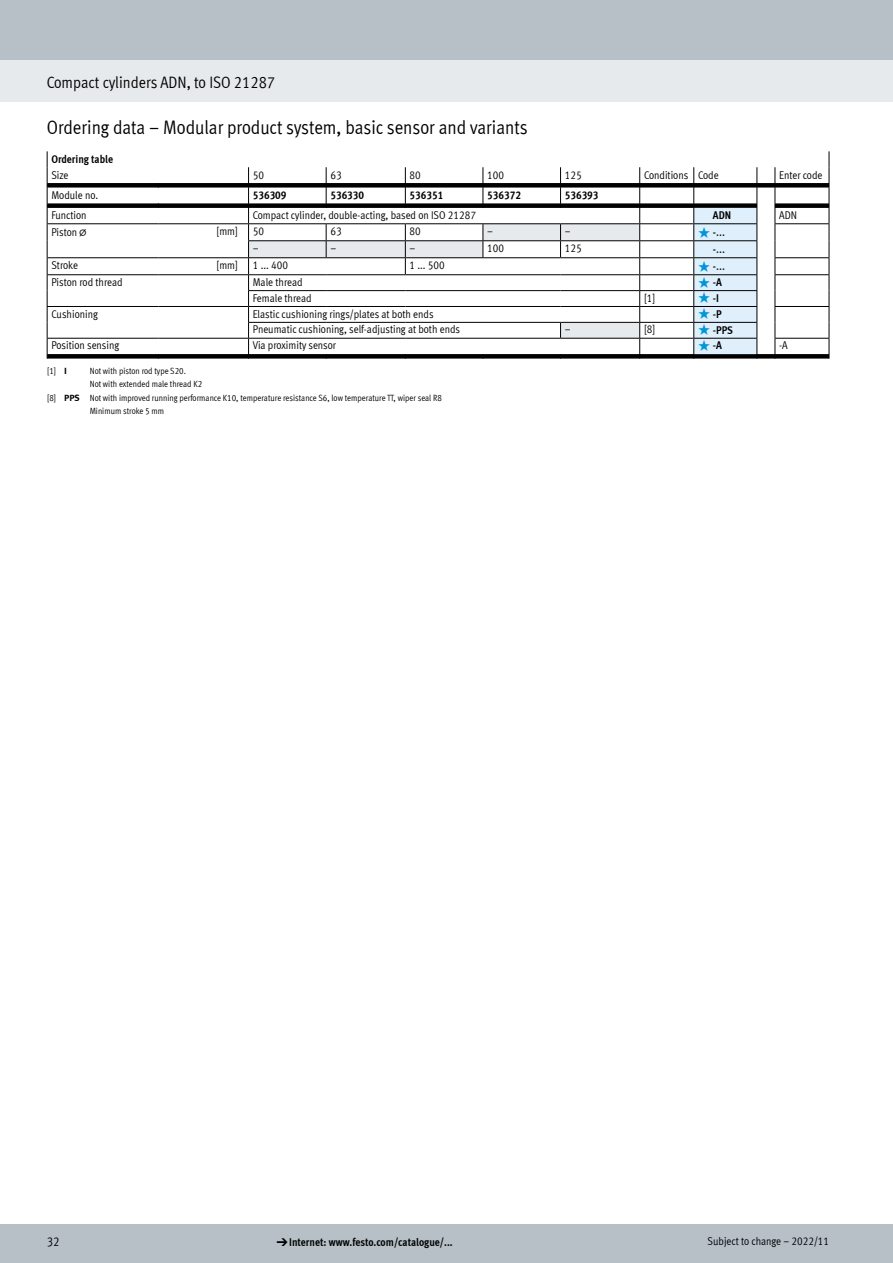
<style>
.page{position:relative;width:893px;height:1263px;background:#fff}
.page>*{position:absolute;margin:0;border:0;box-sizing:border-box;transform-origin:0 0}
.FES_title_section{font:19.5px "Meta Cond LF";color:#000}
.FES_title_family{font:16.5px "Meta Cond LF";color:#000}
.t1{font:12.75px "Meta Cond LF";color:#000}
.FES_tab_regular{font:11.25px "Meta Cond LF";color:#000}
.FES_tab_head_1{font:700 11.25px "Meta Cond LF";color:#000}
.FES_tab_head_2{font:11.25px "Meta Cond LF";color:#000}
.FES_type_code{font:700 11.25px "Meta Cond LF";color:#000}
.FES_type_code_in{font:11.25px "Meta Plus LF";color:#000}
.FES_type_code_head{font:11.25px "Meta Cond LF";color:#000}
.FES_type_code_in-2{font:700 11.25px "Meta Cond LF";color:#000}
.FES_tab_footnote{font:9px/13.5px "Meta Cond LF";color:#000}
.s1{font-family:"Meto Pict 182"}
.s2{font-family:"Meto Pict 182";color:#0095db}
.s3{font-family:"Meta Cond LF";font-weight:700}
.s4{font-family:"Meto Pict 182";font-weight:400;color:#0095db}
.s5{font-family:"Meta Plus LF";font-weight:700}
.s6{font-family:"Meto Pict 182";font-weight:400}
</style>
<div class="page">
<div style="left:0;top:1225px;width:893px;height:38px;background:#b6c0c6"></div>
<div style="left:0;top:60px;width:893px;height:42px;background:#e7eaec"></div>
<div style="left:0;top:0;width:893px;height:60px;background:#b6c0c6"></div>
<svg style="left:48px;top:183px;width:781px;height:176px"></svg>
<hr style="left:47px;top:223px;width:111px;height:1px;background:#000">
<hr style="left:158px;top:223px;width:91px;height:1px;background:#000">
<hr style="left:640px;top:223px;width:54px;height:1px;background:#000">
<hr style="left:775px;top:223px;width:54px;height:1px;background:#000">
<hr style="left:640px;top:240px;width:54px;height:1px;background:#000">
<hr style="left:47px;top:257px;width:111px;height:1px;background:#000">
<hr style="left:158px;top:257px;width:91px;height:1px;background:#000">
<hr style="left:640px;top:257px;width:54px;height:1px;background:#000">
<hr style="left:775px;top:257px;width:54px;height:1px;background:#000">
<hr style="left:47px;top:274px;width:111px;height:1px;background:#000">
<hr style="left:158px;top:274px;width:91px;height:1px;background:#000">
<hr style="left:640px;top:274px;width:54px;height:1px;background:#000">
<hr style="left:775px;top:274px;width:54px;height:1px;background:#000">
<hr style="left:640px;top:290px;width:54px;height:1px;background:#000">
<hr style="left:47px;top:306px;width:111px;height:1px;background:#000">
<hr style="left:158px;top:306px;width:91px;height:1px;background:#000">
<hr style="left:640px;top:306px;width:54px;height:1px;background:#000">
<hr style="left:775px;top:306px;width:54px;height:1px;background:#000">
<hr style="left:640px;top:322px;width:54px;height:1px;background:#000">
<hr style="left:47px;top:338px;width:111px;height:1px;background:#000">
<hr style="left:158px;top:338px;width:91px;height:1px;background:#000">
<hr style="left:640px;top:338px;width:54px;height:1px;background:#000">
<hr style="left:775px;top:338px;width:54px;height:1px;background:#000">
<svg style="left:47px;top:151px;width:1px;height:208px"></svg>
<svg style="left:248px;top:167px;width:392px;height:192px"></svg>
<svg style="left:693px;top:167px;width:65px;height:192px"></svg>
<svg style="left:775px;top:167px;width:1px;height:192px"></svg>
<svg style="left:829px;top:151px;width:1px;height:208px"></svg>
<p class="FES_title_family" style="left:47px;top:72px;width:230px">Compact cylinders ADN, to ISO 21287</p>
<p class="FES_title_section" style="left:47px;top:116px;width:482px">Ordering data – Modular product system, basic sensor and variants</p>
<p class="FES_tab_head_1" style="left:51px;top:152px;width:63px">Ordering table</p>
<p class="FES_tab_head_2" style="left:51px;top:168px;width:19px">Size</p>
<p class="FES_tab_head_2" style="left:253px;top:168px;width:13px">50</p>
<p class="FES_tab_head_2" style="left:330px;top:168px;width:13px">63</p>
<p class="FES_tab_head_2" style="left:410px;top:168px;width:13px">80</p>
<p class="FES_tab_head_2" style="left:487px;top:168px;width:18px">100</p>
<p class="FES_tab_head_2" style="left:565px;top:168px;width:18px">125</p>
<p class="FES_tab_head_2" style="left:644px;top:168px;width:46px">Conditions</p>
<p class="FES_type_code_head" style="left:698px;top:168px;width:22px">Code</p>
<p class="FES_tab_head_2" style="left:779px;top:168px;width:45px">Enter code</p>
<p class="FES_tab_regular" style="left:51px;top:188px;width:48px">Module no.</p>
<p class="FES_type_code" style="left:253px;top:188px;width:35px">536309</p>
<p class="FES_type_code" style="left:330px;top:188px;width:35px">536330</p>
<p class="FES_type_code" style="left:410px;top:188px;width:35px">536351</p>
<p class="FES_type_code" style="left:487px;top:188px;width:35px">536372</p>
<p class="FES_type_code" style="left:565px;top:188px;width:35px">536393</p>
<p class="FES_tab_regular" style="left:51px;top:208px;width:37px">Function</p>
<p class="FES_tab_regular" style="left:253px;top:208px;width:225px">Compact cylinder, double-acting, based on ISO 21287</p>
<p class="FES_type_code_in-2" style="left:713px;top:208px;width:20px">ADN</p>
<p class="FES_tab_regular" style="left:779px;top:208px;width:19px">ADN</p>
<p class="FES_tab_regular" style="left:51px;top:225px;width:36px">Piston <span class="s1">@</span></p>
<p class="FES_tab_regular" style="left:217px;top:224px;width:23px">[mm]</p>
<p class="FES_tab_regular" style="left:253px;top:224px;width:13px">50</p>
<p class="FES_tab_regular" style="left:330px;top:224px;width:13px">63</p>
<p class="FES_tab_regular" style="left:410px;top:224px;width:13px">80</p>
<p class="FES_tab_regular" style="left:487px;top:224px;width:7px">–</p>
<p class="FES_tab_regular" style="left:565px;top:224px;width:7px">–</p>
<p class="FES_type_code_in" style="left:698px;top:225px;width:29px"><span class="s2">q</span><span class="s3">-</span>...</p>
<p class="FES_tab_regular" style="left:253px;top:241px;width:7px">–</p>
<p class="FES_tab_regular" style="left:330px;top:241px;width:7px">–</p>
<p class="FES_tab_regular" style="left:410px;top:241px;width:7px">–</p>
<p class="FES_tab_regular" style="left:487px;top:241px;width:18px">100</p>
<p class="FES_tab_regular" style="left:565px;top:241px;width:18px">125</p>
<p class="FES_type_code_in" style="left:713px;top:242px;width:14px"><span class="s3">-</span>...</p>
<p class="FES_tab_regular" style="left:51px;top:258px;width:28px">Stroke</p>
<p class="FES_tab_regular" style="left:217px;top:258px;width:23px">[mm]</p>
<p class="FES_tab_regular" style="left:253px;top:258px;width:37px">1 ... 400</p>
<p class="FES_tab_regular" style="left:410px;top:258px;width:37px">1 ... 500</p>
<p class="FES_type_code_in" style="left:698px;top:259px;width:29px"><span class="s2">q</span><span class="s3">-</span>...</p>
<p class="FES_tab_regular" style="left:51px;top:275px;width:73px">Piston rod thread</p>
<p class="FES_tab_regular" style="left:253px;top:275px;width:51px">Male thread</p>
<p class="FES_tab_head_1" style="left:698px;top:275px;width:25px"><span class="s4">q</span>-A</p>
<p class="FES_tab_regular" style="left:253px;top:291px;width:60px">Female thread</p>
<p class="FES_tab_regular" style="left:644px;top:291px;width:13px">[1]</p>
<p class="FES_tab_head_1" style="left:698px;top:291px;width:23px"><span class="s4">q</span>-I</p>
<p class="FES_tab_regular" style="left:51px;top:307px;width:48px">Cushioning</p>
<p class="FES_tab_regular" style="left:253px;top:307px;width:182px">Elastic cushioning rings/plates at both ends</p>
<p class="FES_tab_head_1" style="left:698px;top:307px;width:25px"><span class="s4">q</span>-P</p>
<p class="FES_tab_regular" style="left:253px;top:323px;width:209px">Pneumatic cushioning, self-adjusting at both ends</p>
<p class="FES_tab_regular" style="left:565px;top:323px;width:7px">–</p>
<p class="FES_tab_regular" style="left:644px;top:323px;width:13px">[8]</p>
<p class="FES_tab_head_1" style="left:698px;top:322px;width:36px"><span class="s4">q</span>-PPS</p>
<p class="FES_tab_regular" style="left:51px;top:338px;width:69px">Position sensing</p>
<p class="FES_tab_regular" style="left:253px;top:338px;width:85px">Via proximity sensor</p>
<p class="FES_tab_head_1" style="left:698px;top:338px;width:25px"><span class="s4">q</span>-A</p>
<p class="FES_tab_regular" style="left:779px;top:338px;width:10px">-A</p>
<p class="FES_tab_footnote" style="left:47px;top:364px;width:21px">[1] <span class="s5">I</span></p>
<p class="FES_tab_footnote" style="left:90px;top:364px;width:114px">Not with piston rod type S20.<br>Not with extended male thread K2</p>
<p class="FES_tab_footnote" style="left:90px;top:391px;width:354px;text-indent:-43px">[8] <span class="s5">PPS</span> Not with improved running performance K10, temperature resistance S6, low temperature TT, wiper seal R8<br>Minimum stroke 5 mm</p>
<p class="t1" style="left:47px;top:1234px;width:14px">32</p>
<p class="FES_tab_head_1" style="left:276px;top:1235px;width:178px"><span class="s6">d</span>Internet: www.festo.com/catalogue/...</p>
<p class="FES_tab_regular" style="left:708px;top:1234px;width:123px">Subject to change – 2022/11</p>
</div>
